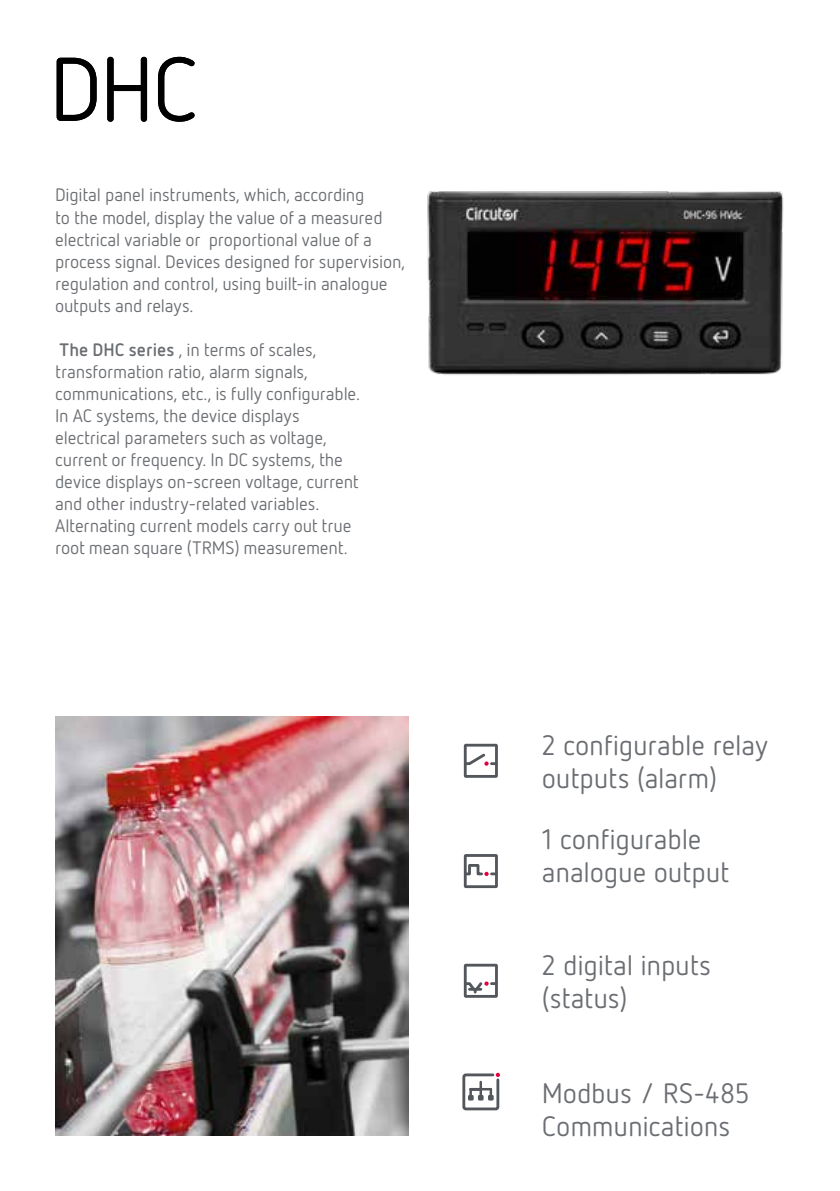
<style>
.page{position:relative;width:840px;height:1191px;background:#fff}
.page>*{position:absolute;margin:0;border:0;box-sizing:border-box;transform-origin:0 0}
.t1{font:90px "Netto Pro";color:#000}
.t2{font:28px/33px "Netto Pro";letter-spacing:-.01em;color:#6a6d71}
.t3{font:18px/22px "Netto Pro";letter-spacing:-.01em;color:#6a6d71}
.s1{font-weight:700}
</style>
<div class="page">
<img style="left:427px;top:191px;width:357px;height:184px">
<img style="left:55px;top:717px;width:353px;height:418px">
<svg style="left:463px;top:744px;width:34px;height:34px"></svg>
<svg style="left:463px;top:854px;width:34px;height:34px"></svg>
<svg style="left:463px;top:963px;width:34px;height:34px"></svg>
<svg style="left:462px;top:1072px;width:38px;height:39px"></svg>
<h1 class="t1" style="left:49px;top:31px;width:151px">DHC</h1>
<p class="t3" style="left:55px;top:183px;width:351px">Digital panel instruments, which, according<br>to the model, display the value of a measured electrical variable or proportional value of a process signal. Devices designed for supervision, regulation and control, using built-in analogue outputs and relays.</p>
<p class="t3" style="left:55px;top:338px;width:306px"><span class="s1">The DHC series</span> , in terms of scales, transformation ratio, alarm signals, communications, etc., is fully configurable.<br>In AC systems, the device displays electrical parameters such as voltage, current or frequency. In DC systems, the device displays on-screen voltage, current and other industry-related variables.<br>Alternating current models carry out true root mean square (TRMS) measurement.</p>
<h2 class="t2" style="left:541px;top:728px;width:228px">2 configurable relay outputs (alarm)</h2>
<h2 class="t2" style="left:541px;top:821px;width:189px">1 configurable analogue output</h2>
<h2 class="t2" style="left:541px;top:947px;width:171px">2 digital inputs (status)</h2>
<h2 class="t2" style="left:541px;top:1075px;width:209px">Modbus / RS-485<br>Communications</h2>
</div>
